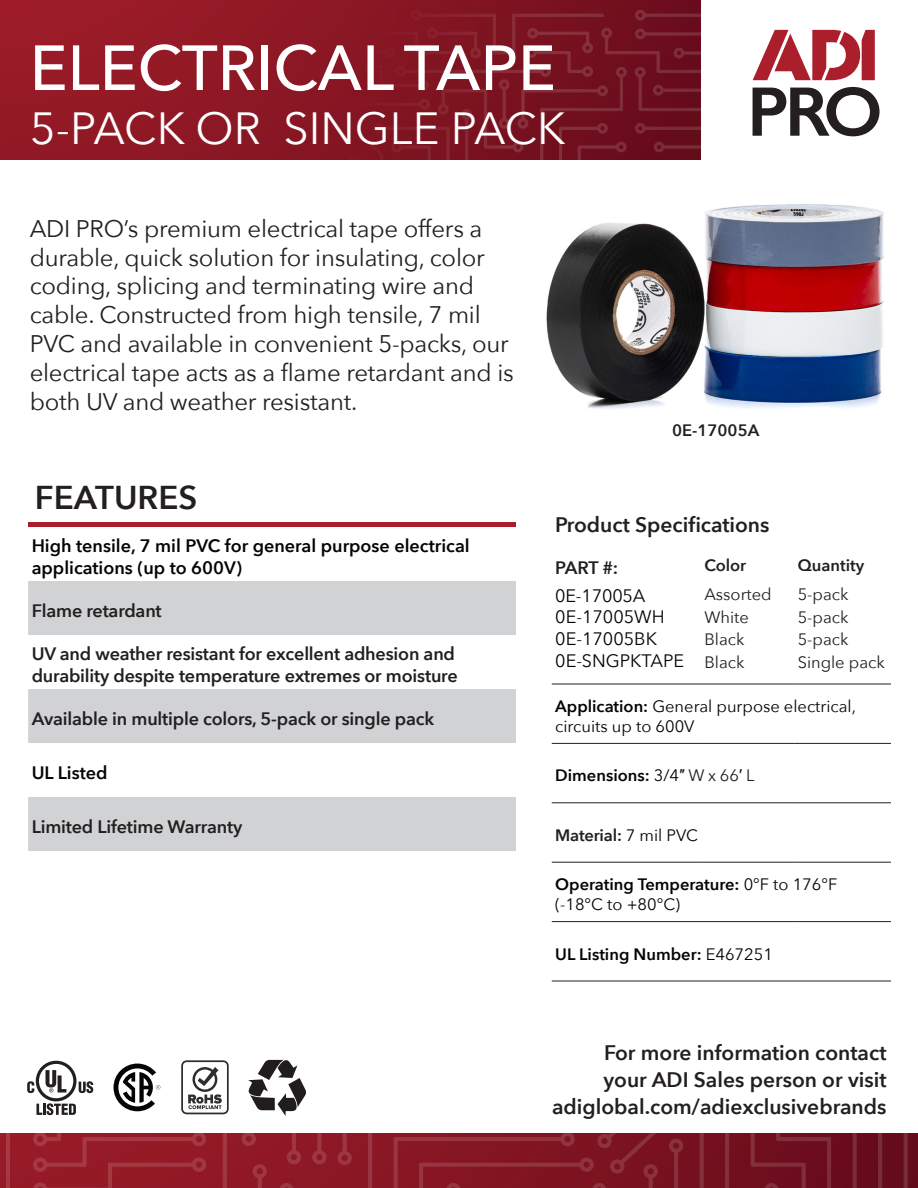
<style>
.page{position:relative;width:918px;height:1188px;background:#fff}
.page>*{position:absolute;margin:0;border:0;box-sizing:border-box;transform-origin:0 0}
.Vantage_text{font:500 63px "Avenir Next";color:#fff}
.Vantage_text-2{font:45px "Avenir Next";color:#fff}
.t1{font:600 33px "Avenir Next";color:#231f20}
.t2{font:24px/28.8px "Avenir Next";letter-spacing:-.01em;color:#231f20}
.t3{font:600 21px "Avenir Next";color:#231f20}
.t4{font:600 18px/21.6px "Avenir Next";letter-spacing:-.01em;color:#231f20}
.t5{font:600 18px/21.6px "Avenir Next";color:#040503}
.t6{font:18px/21.6px "Avenir Next";color:#040503}
.t7{font:16.5px/19.8px "Avenir Next";color:#040503}
.t8{font:16.5px "Avenir Next";color:#231f20}
.t9{font:600 16.5px "Avenir Next";color:#040503}
.t10{font:600 16.5px "Avenir Next";color:#231f20}
.s1{font-weight:600}
.s2{font-weight:400}
.s3{font-family:"Arial";font-weight:400;color:#231f20}
.s4{font-weight:400;color:#231f20}
.s5{font-weight:400;color:#040503}
</style>
<div class="page">
<svg style="left:0;top:1134px;width:913px;height:54px;background:#851926"></svg>
<div style="left:0;top:0;width:701px;height:159px;background:#961a27"></div>
<svg style="left:124px;top:0;width:577px;height:160px"></svg>
<svg style="left:753px;top:30px;width:122px;height:50px"></svg>
<svg style="left:753px;top:87px;width:127px;height:49px"></svg>
<div style="left:36px;top:1061px;width:40px;height:40px;border:3px solid #231f20;border-radius:50%"></div>
<svg style="left:46px;top:1070px;width:20px;height:23px"></svg>
<svg style="left:27px;top:1081px;width:7px;height:12px"></svg>
<svg style="left:36px;top:1103px;width:40px;height:12px"></svg>
<svg style="left:79px;top:1081px;width:14px;height:12px"></svg>
<svg style="left:181px;top:1060px;width:48px;height:54px"></svg>
<svg style="left:248px;top:1060px;width:58px;height:56px"></svg>
<svg style="left:114px;top:1064px;width:46px;height:47px"></svg>
<hr style="left:552px;top:743px;width:149px;height:1px;background:#231f20">
<hr style="left:701px;top:743px;width:93px;height:1px;background:#231f20">
<hr style="left:794px;top:743px;width:97px;height:1px;background:#231f20">
<hr style="left:552px;top:803px;width:149px;height:1px;background:#231f20">
<hr style="left:701px;top:803px;width:93px;height:1px;background:#231f20">
<hr style="left:794px;top:803px;width:97px;height:1px;background:#231f20">
<hr style="left:552px;top:862px;width:149px;height:1px;background:#231f20">
<hr style="left:701px;top:862px;width:93px;height:1px;background:#231f20">
<hr style="left:794px;top:862px;width:97px;height:1px;background:#231f20">
<hr style="left:552px;top:921px;width:149px;height:1px;background:#231f20">
<hr style="left:701px;top:921px;width:93px;height:1px;background:#231f20">
<hr style="left:794px;top:921px;width:97px;height:1px;background:#231f20">
<hr style="left:552px;top:981px;width:149px;height:1px;background:#231f20">
<hr style="left:701px;top:981px;width:93px;height:1px;background:#231f20">
<hr style="left:794px;top:981px;width:97px;height:1px;background:#231f20">
<hr style="left:552px;top:684px;width:149px;height:1px;background:#231f20">
<hr style="left:701px;top:684px;width:93px;height:1px;background:#231f20">
<hr style="left:794px;top:684px;width:97px;height:1px;background:#231f20">
<hr style="left:28px;top:523px;width:488px;height:4px;background:#ab1e2c">
<svg style="left:28px;top:581px;width:488px;height:270px;fill:#d1d2d4"></svg>
<img style="left:546px;top:204px;width:338px;height:205px">
<p class="Vantage_text" style="left:30px;top:14px;width:528px">ELECTRICAL TAPE</p>
<p class="Vantage_text-2" style="left:30px;top:90px;width:537px">5-PACK OR SINGLE PACK</p>
<p class="t2" style="left:30px;top:213px;width:486px">ADI PRO’s premium electrical tape offers a durable, quick solution for insulating, color coding, splicing and terminating wire and cable. Constructed from high tensile, 7 mil PVC and available in convenient 5-packs, our electrical tape acts as a flame retardant and is both UV and weather resistant.</p>
<p class="t1" style="left:35px;top:470px;width:164px">FEATURES</p>
<p class="t5" style="left:32px;top:535px;width:440px">High tensile, 7 mil PVC for general purpose electrical applications (up to 600V)</p>
<p class="t4" style="left:32px;top:600px;width:132px">Flame retardant</p>
<p class="t4" style="left:32px;top:643px;width:428px">UV and weather resistant for excellent adhesion and durability despite temperature extremes or moisture</p>
<p class="t4" style="left:32px;top:708px;width:404px">Available in multiple colors, 5-pack or single pack</p>
<p class="t5" style="left:32px;top:762px;width:77px">UL Listed</p>
<p class="t4" style="left:32px;top:816px;width:212px">Limited Lifetime Warranty</p>
<p class="t10" style="left:672px;top:416px;width:89px">0E-17005A</p>
<p class="t3" style="left:555px;top:506px;width:216px">Product Specifications</p>
<p class="t10" style="left:704px;top:551px;width:43px">Color</p>
<p class="t8" style="left:704px;top:581px;width:69px">Assorted</p>
<p class="t8" style="left:704px;top:603px;width:46px">White</p>
<p class="t8" style="left:704px;top:626px;width:42px">Black</p>
<p class="t8" style="left:704px;top:648px;width:42px">Black</p>
<p class="t10" style="left:798px;top:551px;width:68px">Quantity</p>
<p class="t8" style="left:798px;top:581px;width:52px">5-pack</p>
<p class="t8" style="left:798px;top:603px;width:52px">5-pack</p>
<p class="t8" style="left:798px;top:626px;width:52px">5-pack</p>
<p class="t8" style="left:798px;top:648px;width:89px">Single pack</p>
<p class="t7" style="left:555px;top:696px;width:302px"><span class="s1">Application:</span> General purpose electrical, circuits up to 600V</p>
<p class="t9" style="left:555px;top:761px;width:201px">Dimensions: <span class="s2">3/4</span><span class="s3">″</span> <span class="s4">W x 66</span><span class="s3">′</span> <span class="s4">L</span></p>
<p class="t4" style="left:555px;top:556px;width:64px">PART #:</p>
<p class="t6" style="left:555px;top:584px;width:92px">0E-17005A</p>
<p class="t6" style="left:555px;top:606px;width:111px">0E-17005WH<br>0E-17005BK</p>
<p class="t6" style="left:555px;top:649px;width:130px">0E-SNGPKTAPE</p>
<p class="t10" style="left:555px;top:821px;width:144px">Material: <span class="s5">7 mil PVC</span></p>
<p class="t7" style="left:555px;top:874px;width:284px"><span class="s1">Operating Temperature:</span> 0°F to 176°F (-18°C to +80°C)</p>
<p class="t9" style="left:555px;top:940px;width:219px">UL Listing Number: <span class="s2">E467251</span></p>
<p class="t3" style="left:604px;top:1035px;width:284px">For more information contact</p>
<p class="t3" style="left:603px;top:1062px;width:285px">your ADI Sales person or visit</p>
<p class="t3" style="left:552px;top:1089px;width:336px">adiglobal.com/adiexclusivebrands</p>
</div>
